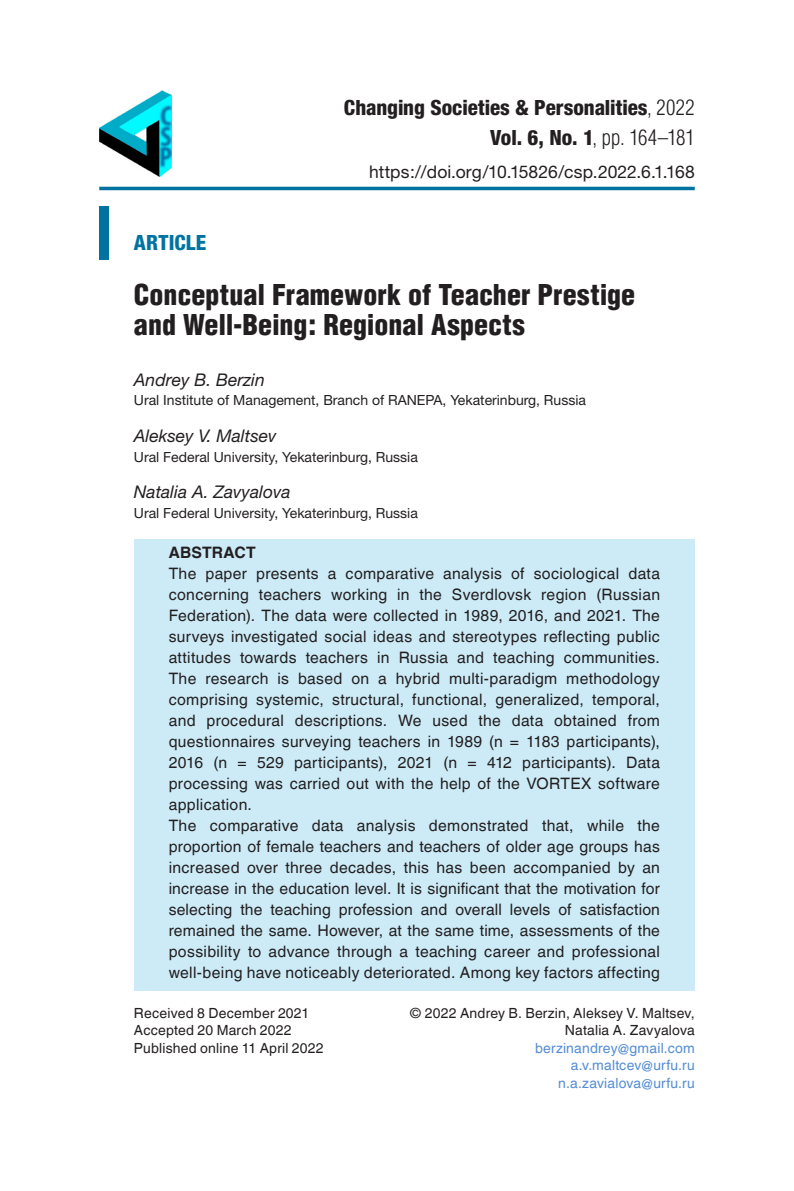
<style>
.page{position:relative;width:794px;height:1191px;background:#fff}
.page>*{position:absolute;margin:0;border:0;box-sizing:border-box;transform-origin:0 0}
.t1{font:900 condensed 28px/29.8px "Helvetica";color:#231f20}
.t2{font:800 condensed 21px "Helvetica Neue";color:#231f20}
.t3{font:300 condensed 21px "Helvetica";letter-spacing:-.005em;color:#231f20}
.t4{font:800 condensed 21px "Helvetica Neue";letter-spacing:.005em;color:#0073a1}
.t5{font:italic 17.5px "Helvetica Neue";color:#231f20}
.t6{font:17.5px "Helvetica Neue";letter-spacing:.005em;color:#231f20}
.t7{font:15.75px/21px "Helvetica World";letter-spacing:.02em;color:#231f20}
.t8{font:700 15.75px "Helvetica World";letter-spacing:.01em;color:#231f20}
.t9{font:14px "Helvetica Neue";color:#231f20}
.t10{font:14px "Helvetica World";letter-spacing:.015em;color:#231f20}
.t11{font:14px/17.5px "Helvetica World";letter-spacing:.015em;color:#548dd4;text-align:right}
.s1{font-family:"Helvetica";font-weight:300}
.s2{font-family:"Helvetica Neue";font-weight:800}
</style>
<div class="page">
<hr style="left:99px;top:187px;width:595px;height:3px;background:#0073a1">
<div style="left:99px;top:207px;width:10px;height:53px;background:#0073a1"></div>
<img style="left:99px;top:91px;width:72px;height:85px">
<div style="left:134px;top:539px;width:560px;height:452px;background:#ccebf7"></div>
<h2 class="t2" style="left:344px;top:95px;width:352px">Changing Societies &amp; Personalities<span class="s1">, 2022</span></h2>
<h2 class="t3" style="left:490px;top:124px;width:206px"><span class="s2">Vol. 6, No. 1</span>, pp. 164–181</h2>
<p class="t6" style="left:369px;top:161px;width:327px">https://doi.org/10.15826/csp.2022.6.1.168</p>
<h2 class="t4" style="left:134px;top:230px;width:74px">ARTICLE</h2>
<h1 class="t1" style="left:134px;top:279px;width:503px">Conceptual Framework of Teacher Prestige and Well-Being: Regional Aspects</h1>
<p class="t5" style="left:134px;top:369px;width:132px">Andrey B. Berzin</p>
<p class="t9" style="left:134px;top:392px;width:453px">Ural Institute of Management, Branch of RANEPA, Yekaterinburg, Russia</p>
<p class="t5" style="left:134px;top:425px;width:144px">Aleksey V. Maltsev</p>
<p class="t9" style="left:134px;top:448px;width:285px">Ural Federal University, Yekaterinburg, Russia</p>
<p class="t5" style="left:134px;top:481px;width:158px">Natalia A. Zavyalova</p>
<p class="t9" style="left:134px;top:504px;width:285px">Ural Federal University, Yekaterinburg, Russia</p>
<p class="t8" style="left:169px;top:544px;width:88px">ABSTRACT</p>
<p class="t7" style="left:169px;top:563px;width:493px">The paper presents a comparative analysis of sociological data concerning teachers working in the Sverdlovsk region (Russian Federation). The data were collected in 1989, 2016, and 2021. The surveys investigated social ideas and stereotypes reflecting public attitudes towards teachers in Russia and teaching communities.<br>The research is based on a hybrid multi-paradigm methodology comprising systemic, structural, functional, generalized, temporal, and procedural descriptions. We used the data obtained from questionnaires surveying teachers in 1989 (n = 1183 participants), 2016 (n = 529 participants), 2021 (n = 412 participants). Data processing was carried out with the help of the VORTEX software application.<br>The comparative data analysis demonstrated that, while the proportion of female teachers and teachers of older age groups has increased over three decades, this has been accompanied by an increase in the education level. It is significant that the motivation for selecting the teaching profession and overall levels of satisfaction remained the same. However, at the same time, assessments of the possibility to advance through a teaching career and professional well-being have noticeably deteriorated. Among key factors affecting</p>
<p class="t10" style="left:134px;top:1005px;width:177px">Received 8 December 2021</p>
<p class="t10" style="left:409px;top:1005px;width:287px">© 2022 Andrey B. Berzin, Aleksey V. Maltsev,</p>
<p class="t10" style="left:134px;top:1022px;width:159px">Accepted 20 March 2022</p>
<p class="t10" style="left:565px;top:1022px;width:131px">Natalia A. Zavyalova</p>
<p class="t10" style="left:134px;top:1040px;width:191px">Published online 11 April 2022</p>
<p class="t11" style="left:535px;top:1039px;width:161px">berzinandrey@gmail.com a.v.maltcev@urfu.ru n.a.zavialova@urfu.ru</p>
</div>
